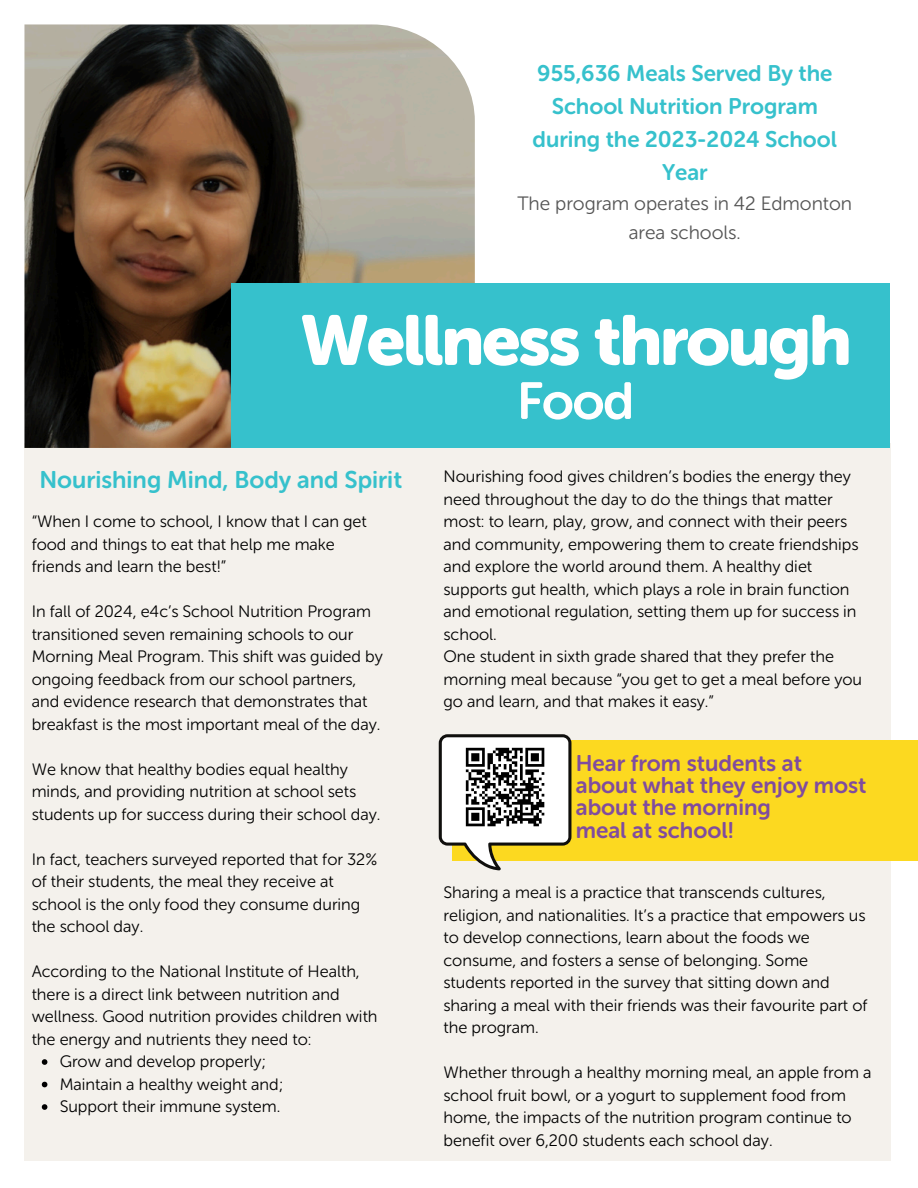
<style>
.page{position:relative;width:918px;height:1188px;background:#fff}
.page>*{position:absolute;margin:0;border:0;box-sizing:border-box;transform-origin:0 0}
.t1{font:70.05px "Museo Sans Rounded 900";letter-spacing:-.03em;color:#fff}
.t2{font:51.75px "Museo Sans Rounded 700";color:#fff}
.t3{font:24px "Museo Sans Rounded 700";color:#36c1cc}
.t4{font:22.5px/33px "Museo Sans Rounded 700";color:#36c1cc;text-align:center}
.t5{font:22.5px/22.2px "Museo Sans Rounded 700";color:#804c9e}
.t6{font:19.2px/28.7px "Museo Sans Rounded 300";color:#545454;text-align:center}
.t7{font:16.5px/22.5px "Museo Sans Rounded 300";color:#000}
</style>
<div class="page">
<div style="left:24px;top:444px;width:867px;height:717px;background:#f4f1ec"></div>
<img style="left:24px;top:24px;width:450px;height:423px">
<div style="left:232px;top:284px;width:658px;height:164px;background:#36c1cc"></div>
<div style="left:452px;top:741px;width:466px;height:120px;background:#fcd920"></div>
<svg style="left:439px;top:734px;width:132px;height:136px"></svg>
<svg style="left:42px;top:1059px;width:5px;height:6px"></svg>
<svg style="left:42px;top:1082px;width:5px;height:5px"></svg>
<svg style="left:42px;top:1104px;width:5px;height:6px"></svg>
<h1 class="t4" style="left:533px;top:57px;width:306px">955,636 Meals Served By the<br>School Nutrition Program during the 2023-2024 School<br>Year</h1>
<h1 class="t6" style="left:517px;top:189px;width:336px">The program operates in 42 Edmonton area schools.</h1>
<h3 class="t1" style="left:300px;top:299px;width:553px">Wellness through</h3>
<h3 class="t2" style="left:517px;top:370px;width:119px">Food</h3>
<h2 class="t3" style="left:39px;top:466px;width:364px">Nourishing Mind, Body and Spirit</h2>
<p class="t7" style="left:32px;top:510px;width:337px">“When I come to school, I know that I can get food and things to eat that help me make friends and learn the best!”</p>
<p class="t7" style="left:32px;top:600px;width:353px">In fall of 2024, e4c’s School Nutrition Program transitioned seven remaining schools to our Morning Meal Program. This shift was guided by ongoing feedback from our school partners, and evidence research that demonstrates that breakfast is the most important meal of the day.</p>
<p class="t7" style="left:32px;top:758px;width:350px">We know that healthy bodies equal healthy minds, and providing nutrition at school sets students up for success during their school day.</p>
<p class="t7" style="left:32px;top:848px;width:347px">In fact, teachers surveyed reported that for 32% of their students, the meal they receive at school is the only food they consume during the school day.</p>
<p class="t7" style="left:32px;top:960px;width:347px">According to the National Institute of Health, there is a direct link between nutrition and wellness. Good nutrition provides children with the energy and nutrients they need to:</p>
<p class="t7" style="left:60px;top:1050px;width:208px">Grow and develop properly;</p>
<p class="t7" style="left:60px;top:1073px;width:225px">Maintain a healthy weight and;</p>
<p class="t7" style="left:60px;top:1095px;width:222px">Support their immune system.</p>
<p class="t7" style="left:444px;top:465px;width:416px">Nourishing food gives children’s bodies the energy they need throughout the day to do the things that matter most: to learn, play, grow, and connect with their peers and community, empowering them to create friendships and explore the world around them. A healthy diet supports gut health, which plays a role in brain function and emotional regulation, setting them up for success in school.</p>
<p class="t7" style="left:444px;top:645px;width:420px">One student in sixth grade shared that they prefer the morning meal because “you get to get a meal before you go and learn, and that makes it easy.”</p>
<p class="t5" style="left:576px;top:752px;width:292px">Hear from students at about what they enjoy most about the morning<br>meal at school!</p>
<p class="t7" style="left:444px;top:881px;width:426px">Sharing a meal is a practice that transcends cultures, religion, and nationalities. It’s a practice that empowers us to develop connections, learn about the foods we consume, and fosters a sense of belonging. Some students reported in the survey that sitting down and sharing a meal with their friends was their favourite part of the program.</p>
<h2 class="t7" style="left:444px;top:1061px;width:429px">Whether through a healthy morning meal, an apple from a school fruit bowl, or a yogurt to supplement food from home, the impacts of the nutrition program continue to benefit over 6,200 students each school day.</h2>
</div>
